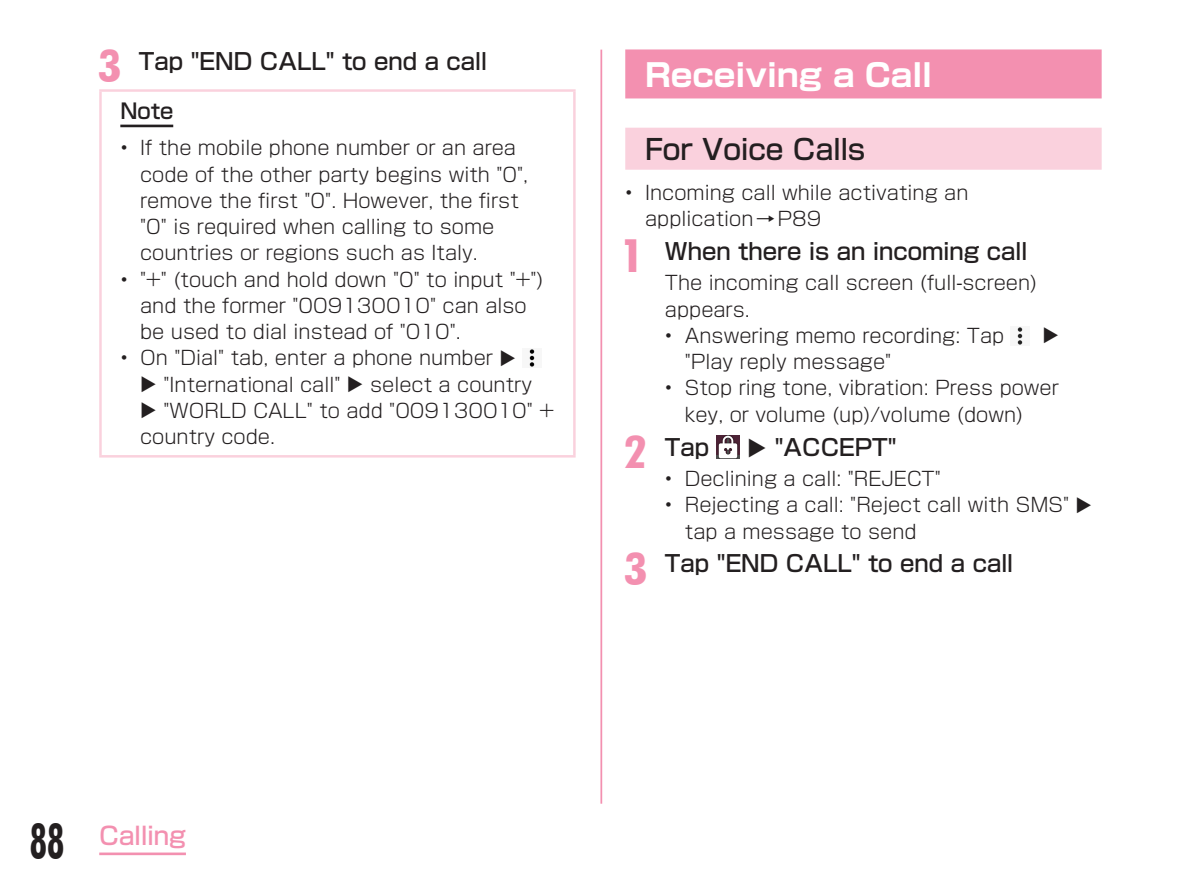
<style>
.page{position:relative;width:1191px;height:893px;background:#fff}
.page>*{position:absolute;margin:0;border:0;box-sizing:border-box;transform-origin:0 0}
.t1{font:700 31.5px "Shin Go Pro";color:#fff}
.t2{font:500 28px "Shin Go Pro";color:#231f20}
.t3{font:500 24.5px "Shin Go Pro";color:#f390b0}
.t4{font:500 22.75px "Shin Go Pro";color:#231f20}
.t5{font:500 21px "Shin Go Pro";color:#231f20}
.t6{font:300 19.25px/26.2px "Shin Go Pro";color:#231f20}
.s1{font-family:"LG Step";font-weight:400;font-size:45.5px;color:#f390b0}
.s2{font-family:"Futura BT";font-weight:700;font-stretch:condensed;font-size:49px;color:#231f20}
</style>
<div class="page">
<hr style="left:99px;top:89px;width:476px;height:3px;background:#fad1dd">
<hr style="left:99px;top:92px;width:3px;height:363px;background:#fad1dd">
<hr style="left:573px;top:92px;width:2px;height:363px;background:#fad1dd">
<hr style="left:99px;top:455px;width:476px;height:3px;background:#fad1dd">
<hr style="left:120px;top:125px;width:53px;height:2px;background:#231f20">
<img style="left:529px;top:349px;width:6px;height:18px">
<div style="left:625px;top:49px;width:476px;height:49px;background:#f390b0"></div>
<div style="left:625px;top:128px;width:476px;height:42px;background:#fad1dd"></div>
<img style="left:1017px;top:327px;width:6px;height:18px">
<img style="left:717px;top:436px;width:22px;height:23px">
<hr style="left:600px;top:50px;width:2px;height:754px;background:#f390b0">
<hr style="left:99px;top:852px;width:87px;height:3px;background:#f390b0">
<p class="t4" style="left:99px;top:42px;width:389px"><span class="s1">C</span> Tap "END CALL" to end a call</p>
<p class="t5" style="left:120px;top:94px;width:54px">Note</p>
<p class="t6" style="left:140px;top:133px;width:389px;text-indent:-20px">• If the mobile phone number or an area code of the other party begins with "0", remove the first "0". However, the first "0" is required when calling to some countries or regions such as Italy.</p>
<p class="t6" style="left:140px;top:264px;width:405px;text-indent:-20px">• "+" (touch and hold down "0" to input "+") and the former "009130010" can also be used to dial instead of "010".</p>
<p class="t6" style="left:120px;top:343px;width:397px">• On "Dial" tab, enter a phone number ◆</p>
<p class="t6" style="left:140px;top:369px;width:393px">◆ "International call" ◆ select a country</p>
<p class="t6" style="left:140px;top:395px;width:415px">◆ "WORLD CALL" to add "009130010" + country code.</p>
<h1 class="t1" style="left:645px;top:50px;width:288px">Receiving a Call</h1>
<h2 class="t2" style="left:645px;top:127px;width:222px">For Voice Calls</h2>
<p class="t6" style="left:645px;top:177px;width:325px;text-indent:-20px">• Incoming call while activating an application→P89</p>
<p class="t4" style="left:625px;top:233px;width:404px"><span class="s1">A</span> When there is an incoming call</p>
<p class="t6" style="left:665px;top:268px;width:374px">The incoming call screen (full-screen) appears.</p>
<p class="t6" style="left:665px;top:320px;width:341px">• Answering memo recording: Tap</p>
<p class="t6" style="left:685px;top:346px;width:208px">"Play reply message"</p>
<p class="t6" style="left:685px;top:373px;width:375px;text-indent:-20px">• Stop ring tone, vibration: Press power key, or volume (up)/volume (down)</p>
<p class="t4" style="left:625px;top:429px;width:85px"><span class="s1">B</span> Tap</p>
<p class="t4" style="left:747px;top:429px;width:151px">◆ "ACCEPT"</p>
<p class="t6" style="left:665px;top:463px;width:277px">• Declining a call: "REJECT"</p>
<p class="t6" style="left:685px;top:489px;width:409px;text-indent:-20px">• Rejecting a call: "Reject call with SMS" ◆ tap a message to send</p>
<p class="t4" style="left:625px;top:545px;width:389px"><span class="s1">C</span> Tap "END CALL" to end a call</p>
<p class="t3" style="left:30px;top:816px;width:158px"><span class="s2">88</span> Calling</p>
</div>
